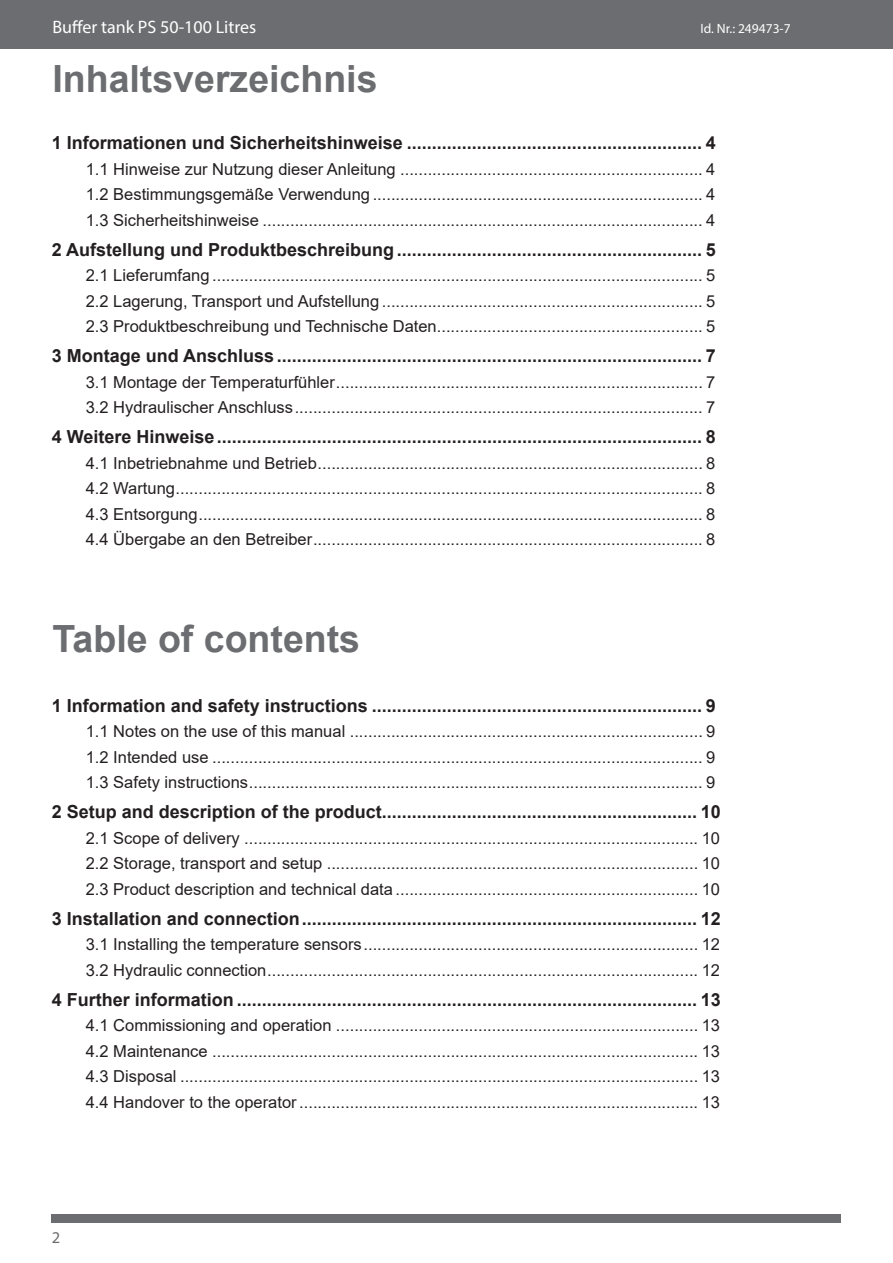
<style>
.page{position:relative;width:893px;height:1263px;background:#fff}
.page>*{position:absolute;margin:0;border:0;box-sizing:border-box;transform-origin:0 0}
.Helv__Einfacher_Absa{font:700 37.5px "Arial";color:#6c6d70}
.t1{font:700 18px "Arial";color:#231f20}
.t2{font:18px "Myriad Pro";color:#fff}
.t3{font:16.5px "Arial";color:#231f20}
.t4{font:16.5px "Myriad Pro";color:#6c6d70}
.t5{font:13.5px "Myriad Pro";color:#fff}
</style>
<div class="page">
<div style="left:0;top:0;width:893px;height:49px;background:#6c6d70"></div>
<div style="left:52px;top:1214px;width:789px;height:8px;background:#6c6d70"></div>
<p class="t2" style="left:52px;top:16px;width:205px">Buffer tank PS 50-100 Litres</p>
<p class="t5" style="left:700px;top:20px;width:92px">Id. Nr.: 249473-7</p>
<p class="Helv__Einfacher_Absa" style="left:52px;top:52px;width:327px">Inhaltsverzeichnis</p>
<p class="t1" style="left:52px;top:130px;width:666px">1 Informationen und Sicherheitshinweise ........................................................... 4</p>
<p class="t3" style="left:86px;top:158px;width:631px">1.1 Hinweise zur Nutzung dieser Anleitung .................................................................. 4</p>
<p class="t3" style="left:86px;top:183px;width:631px">1.2 Bestimmungsgemäße Verwendung ........................................................................ 4</p>
<p class="t3" style="left:86px;top:209px;width:631px">1.3 Sicherheitshinweise ................................................................................................ 4</p>
<p class="t1" style="left:52px;top:237px;width:666px">2 Aufstellung und Produktbeschreibung............................................................. 5</p>
<p class="t3" style="left:86px;top:264px;width:631px">2.1 Lieferumfang ........................................................................................................... 5</p>
<p class="t3" style="left:86px;top:290px;width:631px">2.2 Lagerung, Transport und Aufstellung ...................................................................... 5</p>
<p class="t3" style="left:86px;top:315px;width:631px">2.3 Produktbeschreibung und Technische Daten.......................................................... 5</p>
<p class="t1" style="left:52px;top:343px;width:666px">3 Montage und Anschluss ..................................................................................... 7</p>
<p class="t3" style="left:86px;top:371px;width:631px">3.1 Montage der Temperaturfühler................................................................................ 7</p>
<p class="t3" style="left:86px;top:396px;width:631px">3.2 Hydraulischer Anschluss......................................................................................... 7</p>
<p class="t1" style="left:52px;top:424px;width:666px">4 Weitere Hinweise................................................................................................. 8</p>
<p class="t3" style="left:86px;top:452px;width:631px">4.1 Inbetriebnahme und Betrieb.................................................................................... 8</p>
<p class="t3" style="left:86px;top:477px;width:631px">4.2 Wartung................................................................................................................... 8</p>
<p class="t3" style="left:86px;top:503px;width:631px">4.3 Entsorgung.............................................................................................................. 8</p>
<p class="t3" style="left:86px;top:528px;width:631px">4.4 Übergabe an den Betreiber..................................................................................... 8</p>
<p class="Helv__Einfacher_Absa" style="left:52px;top:612px;width:309px">Table of contents</p>
<p class="t1" style="left:52px;top:693px;width:666px">1 Information and safety instructions .................................................................. 9</p>
<p class="t3" style="left:86px;top:720px;width:631px">1.1 Notes on the use of this manual ............................................................................. 9</p>
<p class="t3" style="left:86px;top:746px;width:631px">1.2 Intended use ........................................................................................................... 9</p>
<p class="t3" style="left:86px;top:771px;width:631px">1.3 Safety instructions................................................................................................... 9</p>
<p class="t1" style="left:52px;top:799px;width:671px">2 Setup and description of the product............................................................... 10</p>
<p class="t3" style="left:86px;top:827px;width:636px">2.1 Scope of delivery ................................................................................................... 10</p>
<p class="t3" style="left:86px;top:852px;width:636px">2.2 Storage, transport and setup ................................................................................. 10</p>
<p class="t3" style="left:86px;top:878px;width:636px">2.3 Product description and technical data .................................................................. 10</p>
<p class="t1" style="left:52px;top:906px;width:671px">3 Installation and connection............................................................................... 12</p>
<p class="t3" style="left:86px;top:933px;width:636px">3.1 Installing the temperature sensors......................................................................... 12</p>
<p class="t3" style="left:86px;top:959px;width:636px">3.2 Hydraulic connection.............................................................................................. 12</p>
<p class="t1" style="left:52px;top:987px;width:671px">4 Further information ............................................................................................ 13</p>
<p class="t3" style="left:86px;top:1014px;width:636px">4.1 Commissioning and operation ............................................................................... 13</p>
<p class="t3" style="left:86px;top:1040px;width:636px">4.2 Maintenance .......................................................................................................... 13</p>
<p class="t3" style="left:86px;top:1065px;width:636px">4.3 Disposal ................................................................................................................. 13</p>
<p class="t3" style="left:86px;top:1091px;width:636px">4.4 Handover to the operator ....................................................................................... 13</p>
<p class="t4" style="left:52px;top:1227px;width:10px">2</p>
</div>
